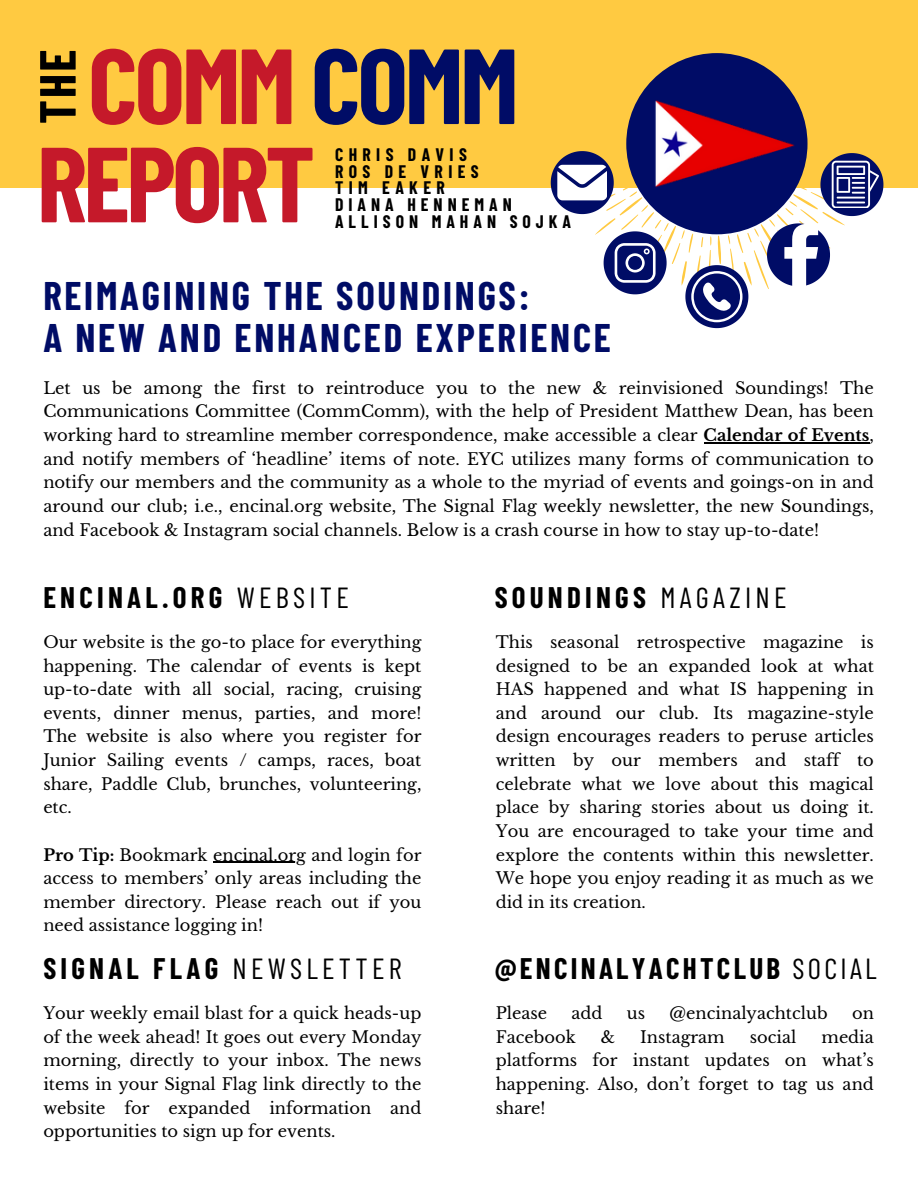
<style>
.page{position:relative;width:918px;height:1188px;background:#fff}
.page>*{position:absolute;margin:0;border:0;box-sizing:border-box;transform-origin:0 0}
.t1{font:700 106.5px "Barlow Condensed";letter-spacing:-.03em;color:#c5192a}
.t2{font:700 50.7px "Barlow Condensed";color:#000}
.t3{font:700 39px/42.8px "Barlow Condensed";letter-spacing:.07em;color:#000c66}
.t4{font:700 29.1px "Barlow Condensed";letter-spacing:.145em;color:#000}
.t5{font:700 29.1px "Barlow Condensed";letter-spacing:.11em;color:#000}
.t6{font:700 17.7px/17px "Barlow Condensed";letter-spacing:.28em;color:#000}
.t7{font:16.35px/23.7px "Libre Baskerville";color:#000;text-align:justify}
.s1{color:#000c66}
.s2{font-weight:700}
.s3{font-weight:400}
</style>
<div class="page">
<div style="left:0;top:0;width:918px;height:188px;background:#ffca41"></div>
<svg style="left:580px;top:53px;width:274px;height:244px"></svg>
<svg style="left:551px;top:151px;width:63px;height:63px"></svg>
<svg style="left:604px;top:231px;width:63px;height:63px"></svg>
<svg style="left:820px;top:153px;width:63px;height:63px"></svg>
<svg style="left:685px;top:265px;width:63px;height:63px"></svg>
<svg style="left:767px;top:223px;width:63px;height:71px"></svg>
<hr style="left:704px;top:442px;width:165px;height:1px;background:#000">
<hr style="left:213px;top:862px;width:93px;height:1px;background:#000">
<h1 class="t1" style="left:88px;top:18px;width:432px">COMM <span class="s1">COMM</span></h1>
<p class="t6" style="left:335px;top:145px;width:238px">CHRIS DAVIS<br>ROS DE VRIES<br>TIM EAKER<br>DIANA HENNEMAN<br>ALLISON MAHAN SOJKA</p>
<h2 class="t2" style="left:25px;top:124px;width:76px;rotate:-90deg">THE</h2>
<h1 class="t1" style="left:37px;top:116px;width:280px">REPORT</h1>
<h3 class="t3" style="left:43px;top:273px;width:569px">REIMAGINING THE SOUNDINGS:<br>A NEW AND ENHANCED EXPERIENCE</h3>
<p class="t7" style="left:43px;top:376px;width:832px">Let us be among the first to reintroduce you to the new &amp; reinvisioned Soundings! The Communications Committee (CommComm), with the help of President Matthew Dean, has been working hard to streamline member correspondence, make accessible a clear <span class="s2">Calendar of Events</span>, and notify members of ‘headline’ items of note. EYC utilizes many forms of communication to notify our members and the community as a whole to the myriad of events and goings-on in and around our club; i.e., encinal.org website, The Signal Flag weekly newsletter, the new Soundings, and Facebook &amp; Instagram social channels. Below is a crash course in how to stay up-to-date!</p>
<h3 class="t4" style="left:43px;top:579px;width:307px">ENCINAL.ORG <span class="s3">WEBSITE</span></h3>
<h3 class="t4" style="left:495px;top:579px;width:293px">SOUNDINGS <span class="s3">MAGAZINE</span></h3>
<p class="t7" style="left:43px;top:630px;width:380px">Our website is the go-to place for everything happening. The calendar of events is kept up-to-date with all social, racing, cruising events, dinner menus, parties, and more!<br>The website is also where you register for Junior Sailing events / camps, races, boat share, Paddle Club, brunches, volunteering, etc.</p>
<p class="t7" style="left:43px;top:843px;width:380px"><span class="s2">Pro Tip:</span> Bookmark encinal.org and login for access to members’ only areas including the member directory. Please reach out if you need assistance logging in!</p>
<p class="t7" style="left:496px;top:630px;width:380px">This seasonal retrospective magazine is designed to be an expanded look at what HAS happened and what IS happening in and around our club. Its magazine-style design encourages readers to peruse articles written by our members and staff to celebrate what we love about this magical place by sharing stories about us doing it.<br>You are encouraged to take your time and explore the contents within this newsletter.<br>We hope you enjoy reading it as much as we did in its creation.</p>
<h3 class="t4" style="left:43px;top:950px;width:360px">SIGNAL FLAG <span class="s3">NEWSLETTER</span></h3>
<h3 class="t5" style="left:495px;top:950px;width:384px">@ENCINALYACHTCLUB <span class="s3">SOCIAL</span></h3>
<p class="t7" style="left:43px;top:1002px;width:380px">Your weekly email blast for a quick heads-up of the week ahead! It goes out every Monday morning, directly to your inbox. The news items in your Signal Flag link directly to the website for expanded information and opportunities to sign up for events.</p>
<p class="t7" style="left:496px;top:1002px;width:53px">Please</p>
<p class="t7" style="left:572px;top:1002px;width:32px">add</p>
<p class="t7" style="left:627px;top:1002px;width:20px">us</p>
<p class="t7" style="left:670px;top:1002px;width:160px">@encinalyachtclub</p>
<p class="t7" style="left:852px;top:1002px;width:23px">on</p>
<p class="t7" style="left:496px;top:1025px;width:380px;text-indent:326px">media platforms for instant updates on what’s happening. Also, don’t forget to tag us and share!</p>
<p class="t7" style="left:496px;top:1025px;width:81px">Facebook</p>
<p class="t7" style="left:601px;top:1025px;width:16px">&amp;</p>
<p class="t7" style="left:640px;top:1025px;width:86px">Instagram</p>
<p class="t7" style="left:750px;top:1025px;width:48px">social</p>
</div>
